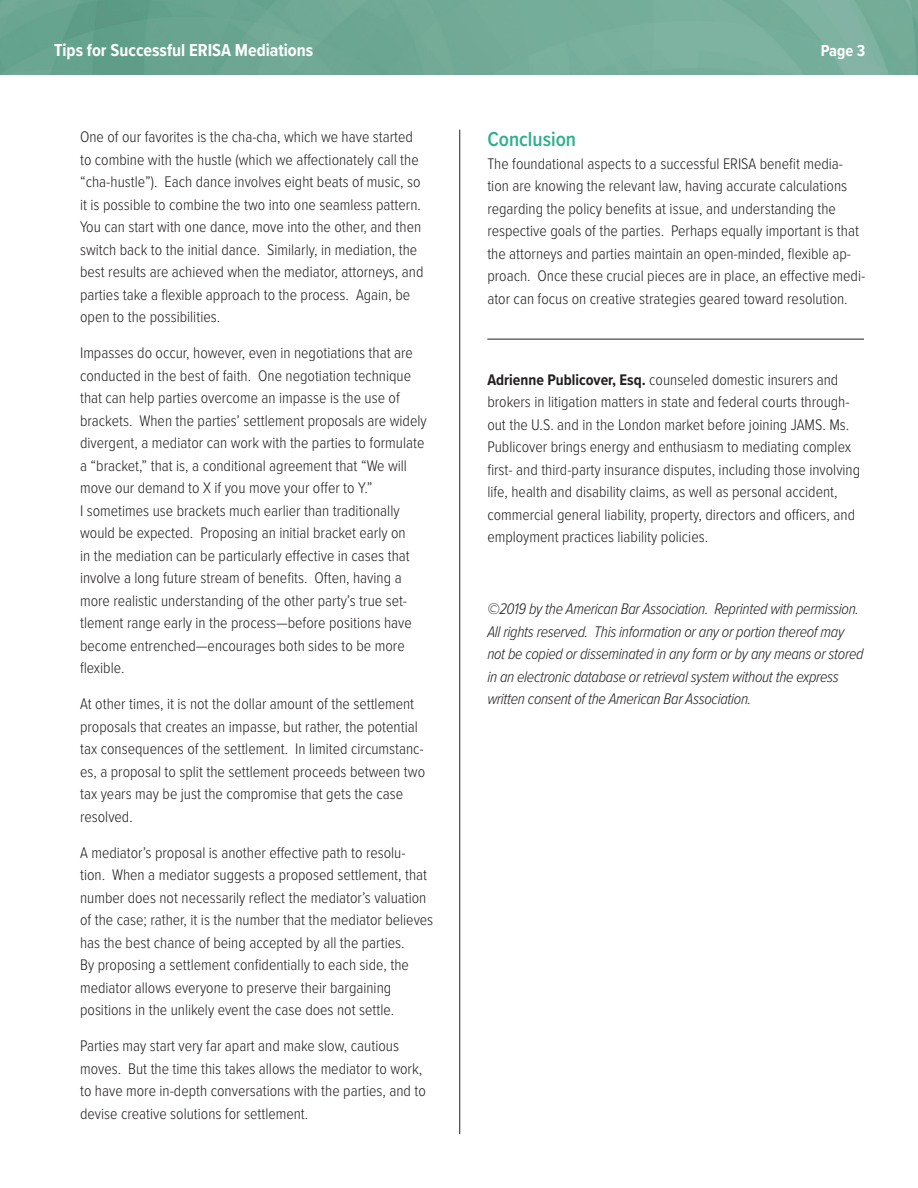
<style>
.page{position:relative;width:918px;height:1188px;background:#fff}
.page>*{position:absolute;margin:0;border:0;box-sizing:border-box;transform-origin:0 0}
.t1{font:600 21px "Proxima Nova Cond";color:#2fb08d}
.t2{font:700 18px "Proxima Nova Cond";color:#fff}
.t3{font:700 16.5px "Proxima Nova Cond";color:#fff}
.t4{font:800 16.5px "Caecilia";color:#fff}
.t5{font:300 15.9px/22.5px "Proxima Nova Cond";color:#231f20}
.t6{font:italic 300 15.9px/22.5px "Proxima Nova Cond";letter-spacing:-.02em;color:#231f20}
.s1{font-weight:700}
</style>
<div class="page">
<img style="left:1px;top:0;width:917px;height:75px">
<hr style="left:459px;top:130px;width:1px;height:1004px;background:#231f20">
<hr style="left:487px;top:339px;width:377px;height:1px;background:#231f20">
<p class="t2" style="left:54px;top:37px;width:261px">Tips for Successful ERISA Mediations</p>
<p class="t4" style="left:812px;top:39px;width:40px">Page</p>
<p class="t3" style="left:821px;top:38px;width:46px">Page 3</p>
<p class="t5" style="left:80px;top:125px;width:345px">One of our favorites is the cha-cha, which we have started to combine with the hustle (which we affectionately call the “cha-hustle”). Each dance involves eight beats of music, so it is possible to combine the two into one seamless pattern.<br>You can start with one dance, move into the other, and then switch back to the initial dance. Similarly, in mediation, the best results are achieved when the mediator, attorneys, and parties take a flexible approach to the process. Again, be open to the possibilities.</p>
<p class="t5" style="left:80px;top:341px;width:348px">Impasses do occur, however, even in negotiations that are conducted in the best of faith. One negotiation technique that can help parties overcome an impasse is the use of brackets. When the parties’ settlement proposals are widely divergent, a mediator can work with the parties to formulate a “bracket,” that is, a conditional agreement that “We will move our demand to X if you move your offer to Y.”<br>I sometimes use brackets much earlier than traditionally would be expected. Proposing an initial bracket early on<br>in the mediation can be particularly effective in cases that involve a long future stream of benefits. Often, having a more realistic understanding of the other party’s true set&shy;tlement range early in the process—before positions have become entrenched—encourages both sides to be more flexible.</p>
<p class="t5" style="left:80px;top:692px;width:347px">At other times, it is not the dollar amount of the settlement proposals that creates an impasse, but rather, the potential tax consequences of the settlement. In limited circumstanc&shy;es, a proposal to split the settlement proceeds between two tax years may be just the compromise that gets the case resolved.</p>
<p class="t5" style="left:80px;top:840px;width:355px">A mediator’s proposal is another effective path to resolu&shy;tion. When a mediator suggests a proposed settlement, that number does not necessarily reflect the mediator’s valuation of the case; rather, it is the number that the mediator believes has the best chance of being accepted by all the parties.<br>By proposing a settlement confidentially to each side, the mediator allows everyone to preserve their bargaining positions in the unlikely event the case does not settle.</p>
<p class="t5" style="left:80px;top:1034px;width:347px">Parties may start very far apart and make slow, cautious moves. But the time this takes allows the mediator to work, to have more in-depth conversations with the parties, and to devise creative solutions for settlement.</p>
<p class="t1" style="left:487px;top:124px;width:90px">Conclusion</p>
<p class="t5" style="left:487px;top:151px;width:380px">The foundational aspects to a successful ERISA benefit media&shy;tion are knowing the relevant law, having accurate calculations regarding the policy benefits at issue, and understanding the respective goals of the parties. Perhaps equally important is that the attorneys and parties maintain an open-minded, flexible ap&shy;proach. Once these crucial pieces are in place, an effective medi&shy;ator can focus on creative strategies geared toward resolution.</p>
<p class="t5" style="left:487px;top:367px;width:374px"><span class="s1">Adrienne Publicover, Esq.</span> counseled domestic insurers and brokers in litigation matters in state and federal courts through&shy;out the U.S. and in the London market before joining JAMS. Ms.<br>Publicover brings energy and enthusiasm to mediating complex first- and third-party insurance disputes, including those involving life, health and disability claims, as well as personal accident, commercial general liability, property, directors and officers, and employment practices liability policies.</p>
<p class="t6" style="left:487px;top:597px;width:378px">©2019 by the American Bar Association. Reprinted with permission.<br>All rights reserved. This information or any or portion thereof may not be copied or disseminated in any form or by any means or stored in an electronic database or retrieval system without the express written consent of the American Bar Association.</p>
</div>
